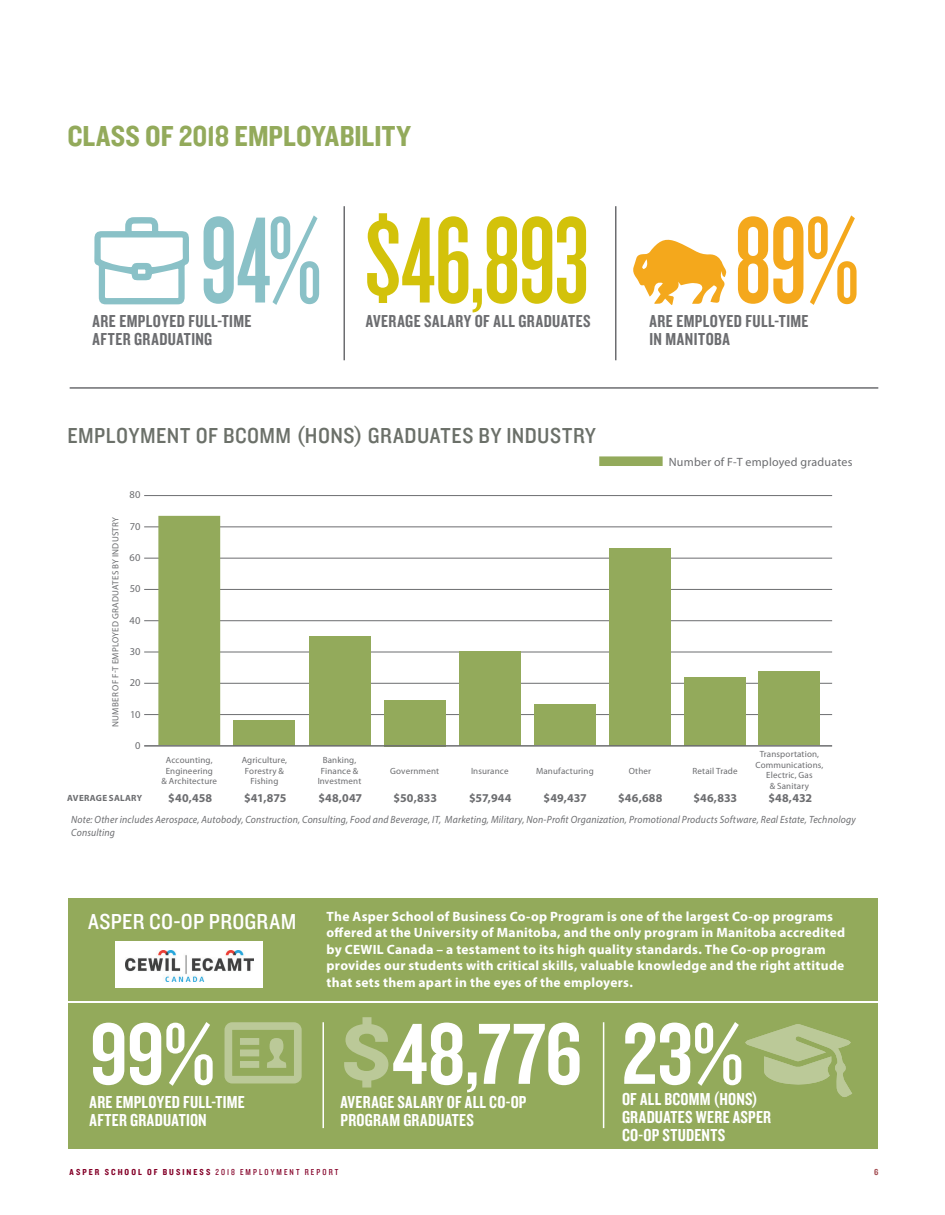
<style>
.page{position:relative;width:945px;height:1215px;background:#fff}
.page>*{position:absolute;margin:0;border:0;box-sizing:border-box;transform-origin:0 0}
.t1{font:127.5px "Knockout 47 Bantamweight";letter-spacing:-.01em;color:#d3c20a}
.t2{font:127.5px "Knockout 47 Bantamweight";color:#f4a81c}
.Chart_LARGENumber{font:90px "Knockout 49 Liteweight";letter-spacing:-.005em;color:#fff}
.ChartHeadings{font:30px "Knockout 50 Welterweight";color:#93aa5b}
.t3{font:22.5px "Knockout 30 Junior Welterwt";letter-spacing:.025em;color:#6b7069}
.t4{font:22.5px "Knockout 30 Junior Welterwt";letter-spacing:.015em;color:#fff}
.Extended_Medium_Char{font:18px/18px "Knockout 49 Liteweight";letter-spacing:.015em;color:#fff}
.t5{font:18px/18px "Knockout 49 Liteweight";letter-spacing:.03em;color:#6c6d70}
.t6{font:700 13.5px/16.5px "Myriad Pro";letter-spacing:.02em;color:#fff}
.ChartBodyCopyCENTERA{font:700 12px "Myriad Pro";letter-spacing:.005em;color:#6c6d70}
.ChartBodyCopyCENTERA-2{font:12px "Myriad Pro";letter-spacing:.02em;color:#6c6d70}
.t7{font:italic 10.5px/12.8px "Myriad Pro";letter-spacing:.02em;color:#6c6d70;scale:.93 1}
.ChartBodyCopyCENTERA-3{font:10.5px "Myriad Pro";letter-spacing:.015em;color:#6c6d70}
.ChartBodyCopyCENTERA-4{font:9px "Myriad Pro";letter-spacing:.015em;color:#6c6d70}
.t8{font:9px "Knockout 50 Welterweight";letter-spacing:.23em;color:#840128}
.ChartBodyCopyCENTERA-5{font:700 9px "Myriad Pro";letter-spacing:.025em;color:#6c6d70}
.t9{font:9px "Knockout 50 Welterweight";color:#a34c51}
.s1{color:#8ac1c7}
.s2{font-size:110.85px}
.s3{font-family:"Knockout 51 Middleweight";font-size:81px;color:#bbc998}
.s4{font-family:"Knockout 29 Junior Ltweight"}
</style>
<div class="page">
<div style="left:68px;top:898px;width:810px;height:103px;background:#93aa5b"></div>
<div style="left:68px;top:1003px;width:810px;height:146px;background:#93aa5b"></div>
<hr style="left:344px;top:206px;width:1px;height:154px;background:#6c6d70">
<hr style="left:615px;top:206px;width:1px;height:154px;background:#6c6d70">
<svg style="left:633px;top:239px;width:93px;height:66px"></svg>
<div style="left:116px;top:941px;width:147px;height:46px;background:#fff"></div>
<img style="left:125px;top:950px;width:129px;height:31px">
<hr style="left:70px;top:387px;width:808px;height:2px;background:#6c6d70">
<svg style="left:745px;top:1024px;width:107px;height:73px"></svg>
<hr style="left:322px;top:1022px;width:2px;height:106px;background:#fff">
<hr style="left:603px;top:1022px;width:1px;height:106px;background:#fff">
<svg style="left:225px;top:1022px;width:77px;height:62px"></svg>
<svg style="left:599px;top:456px;width:64px;height:10px"></svg>
<hr style="left:144px;top:558px;width:688px;height:1px;background:#6c6d70">
<hr style="left:144px;top:495px;width:688px;height:1px;background:#6c6d70">
<hr style="left:144px;top:714px;width:688px;height:1px;background:#6c6d70">
<hr style="left:144px;top:683px;width:688px;height:1px;background:#6c6d70">
<hr style="left:144px;top:652px;width:688px;height:1px;background:#6c6d70">
<hr style="left:144px;top:589px;width:688px;height:1px;background:#6c6d70">
<hr style="left:144px;top:620px;width:688px;height:1px;background:#6c6d70">
<hr style="left:144px;top:527px;width:688px;height:1px;background:#6c6d70">
<svg style="left:93px;top:217px;width:127px;height:528px"></svg>
<div style="left:309px;top:637px;width:61px;height:109px;background:#93aa5b"></div>
<div style="left:459px;top:652px;width:62px;height:94px;background:#93aa5b"></div>
<div style="left:534px;top:705px;width:62px;height:40px;background:#93aa5b"></div>
<div style="left:609px;top:548px;width:62px;height:198px;background:#93aa5b"></div>
<div style="left:684px;top:678px;width:62px;height:68px;background:#93aa5b"></div>
<div style="left:759px;top:671px;width:61px;height:74px;background:#93aa5b"></div>
<div style="left:234px;top:720px;width:61px;height:25px;background:#93aa5b"></div>
<div style="left:384px;top:700px;width:62px;height:47px;background:#93aa5b"></div>
<hr style="left:144px;top:745px;width:688px;height:2px;background:#6c6d70">
<p class="ChartHeadings" style="left:68px;top:117px;width:345px">CLASS OF 2018 EMPLOYABILITY</p>
<p class="t1" style="left:200px;top:186px;width:391px"><span class="s1">94%</span> <span class="s2">$</span>46,893</p>
<p class="t5" style="left:92px;top:312px;width:160px">ARE EMPLOYED FULL-TIME<br>AFTER GRADUATING</p>
<p class="t5" style="left:366px;top:312px;width:226px">AVERAGE SALARY OF ALL GRADUATES</p>
<p class="t3" style="left:68px;top:420px;width:530px">EMPLOYMENT OF BCOMM (HONS) GRADUATES BY INDUSTRY</p>
<p class="t2" style="left:734px;top:186px;width:127px">89%</p>
<p class="t5" style="left:650px;top:312px;width:160px">ARE EMPLOYED FULL-TIME<br>IN MANITOBA</p>
<p class="ChartBodyCopyCENTERA-2" style="left:669px;top:455px;width:185px">Number of F-T employed graduates</p>
<p class="ChartBodyCopyCENTERA-4" style="left:111px;top:727px;width:211px;rotate:-90deg">NUMBER OF F-T EMPLOYED GRADUATES BY INDUSTRY</p>
<p class="ChartBodyCopyCENTERA-3" style="left:130px;top:489px;width:13px">80</p>
<p class="ChartBodyCopyCENTERA-3" style="left:130px;top:520px;width:12px">70</p>
<p class="ChartBodyCopyCENTERA-3" style="left:130px;top:552px;width:13px">60</p>
<p class="ChartBodyCopyCENTERA-3" style="left:130px;top:583px;width:12px">50</p>
<p class="ChartBodyCopyCENTERA-3" style="left:129px;top:615px;width:13px">40</p>
<p class="ChartBodyCopyCENTERA-3" style="left:130px;top:646px;width:12px">30</p>
<p class="ChartBodyCopyCENTERA-3" style="left:130px;top:677px;width:12px">20</p>
<p class="ChartBodyCopyCENTERA-3" style="left:130px;top:709px;width:12px">10</p>
<p class="ChartBodyCopyCENTERA-3" style="left:135px;top:740px;width:7px">0</p>
<p class="ChartBodyCopyCENTERA-4" style="left:166px;top:755px;width:48px">Accounting,</p>
<p class="ChartBodyCopyCENTERA-4" style="left:166px;top:766px;width:49px">Engineering</p>
<p class="ChartBodyCopyCENTERA-4" style="left:162px;top:776px;width:57px">&amp; Architecture</p>
<p class="ChartBodyCopyCENTERA-4" style="left:242px;top:755px;width:47px">Agriculture,</p>
<p class="ChartBodyCopyCENTERA-4" style="left:245px;top:766px;width:41px">Forestry &amp;</p>
<p class="ChartBodyCopyCENTERA-4" style="left:250px;top:776px;width:29px">Fishing</p>
<p class="ChartBodyCopyCENTERA-4" style="left:323px;top:755px;width:35px">Banking,</p>
<p class="ChartBodyCopyCENTERA-4" style="left:321px;top:766px;width:39px">Finance &amp;</p>
<p class="ChartBodyCopyCENTERA-4" style="left:318px;top:776px;width:45px">Investment</p>
<p class="ChartBodyCopyCENTERA-4" style="left:390px;top:766px;width:50px">Government</p>
<p class="ChartBodyCopyCENTERA-4" style="left:471px;top:766px;width:39px">Insurance</p>
<p class="ChartBodyCopyCENTERA-4" style="left:536px;top:766px;width:59px">Manufacturing</p>
<p class="ChartBodyCopyCENTERA-4" style="left:629px;top:766px;width:24px">Other</p>
<p class="ChartBodyCopyCENTERA-4" style="left:693px;top:766px;width:47px">Retail Trade</p>
<p class="ChartBodyCopyCENTERA-4" style="left:760px;top:749px;width:61px">Transportation,</p>
<p class="ChartBodyCopyCENTERA-4" style="left:755px;top:760px;width:70px">Communications,</p>
<p class="ChartBodyCopyCENTERA-4" style="left:766px;top:770px;width:48px">Electric, Gas</p>
<p class="ChartBodyCopyCENTERA-4" style="left:770px;top:781px;width:41px">&amp; Sanitary</p>
<p class="ChartBodyCopyCENTERA-5" style="left:67px;top:793px;width:76px">AVERAGE SALARY</p>
<p class="ChartBodyCopyCENTERA" style="left:168px;top:790px;width:45px">$40,458</p>
<p class="ChartBodyCopyCENTERA" style="left:244px;top:790px;width:44px">$41,875</p>
<p class="ChartBodyCopyCENTERA" style="left:318px;top:790px;width:45px">$48,047</p>
<p class="ChartBodyCopyCENTERA" style="left:394px;top:790px;width:45px">$50,833</p>
<p class="ChartBodyCopyCENTERA" style="left:469px;top:790px;width:44px">$57,944</p>
<p class="ChartBodyCopyCENTERA" style="left:544px;top:790px;width:45px">$49,437</p>
<p class="ChartBodyCopyCENTERA" style="left:618px;top:790px;width:46px">$46,688</p>
<p class="ChartBodyCopyCENTERA" style="left:693px;top:790px;width:45px">$46,833</p>
<p class="ChartBodyCopyCENTERA" style="left:768px;top:790px;width:45px">$48,432</p>
<p class="t7" style="left:71px;top:813px;width:845px">Note: Other includes Aerospace, Autobody, Construction, Consulting, Food and Beverage, IT, Marketing, Military, Non-Profit Organization, Promotional Products Software, Real Estate, Technology<br>Consulting</p>
<p class="t6" style="left:327px;top:908px;width:520px">The Asper School of Business Co-op Program is one of the largest Co-op programs offered at the University of Manitoba, and the only program in Manitoba accredited by CEWIL Canada – a testament to its high quality standards. The Co-op program provides our students with critical skills, valuable knowledge and the right attitude that sets them apart in the eyes of the employers.</p>
<p class="Chart_LARGENumber" style="left:341px;top:997px;width:405px"><span class="s3">$</span>48,776 23%</p>
<p class="Extended_Medium_Char" style="left:622px;top:1089px;width:151px">OF ALL BCOMM (HONS)<br>GRADUATES WERE ASPER<br>CO-OP STUDENTS</p>
<p class="t4" style="left:88px;top:906px;width:210px">ASPER CO-OP PROGRAM</p>
<p class="Chart_LARGENumber" style="left:90px;top:997px;width:127px">99%</p>
<p class="Extended_Medium_Char" style="left:90px;top:1093px;width:157px">ARE EMPLOYED FULL-TIME<br>AFTER GRADUATION</p>
<p class="Extended_Medium_Char" style="left:341px;top:1093px;width:187px">AVERAGE SALARY OF ALL CO-OP<br>PROGRAM GRADUATES</p>
<p class="t8" style="left:70px;top:1166px;width:270px">ASPER SCHOOL OF BUSINESS <span class="s4">2018 EMPLOYMENT REPORT</span></p>
<p class="t9" style="left:874px;top:1166px;width:6px">6</p>
</div>
